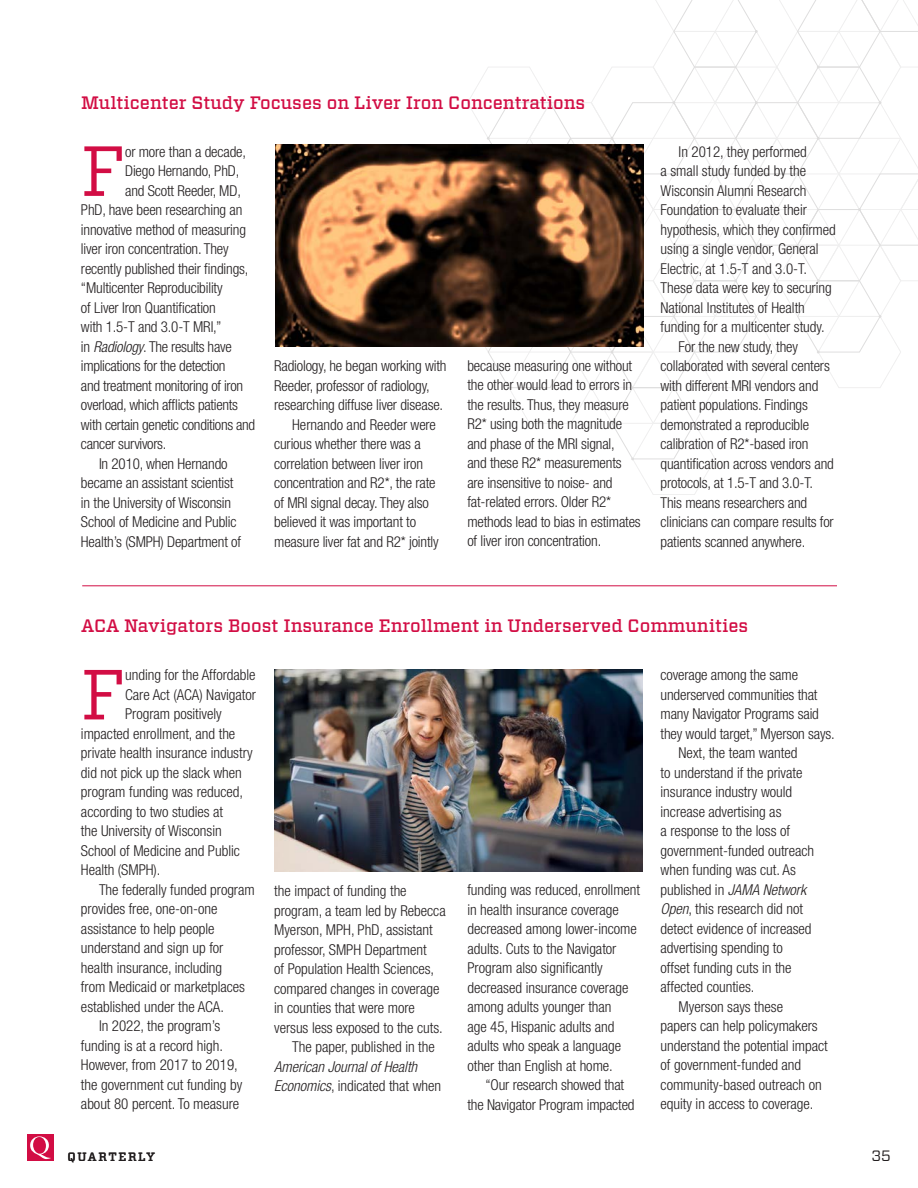
<style>
.page{position:relative;width:918px;height:1188px;background:#fff}
.page>*{position:absolute;margin:0;border:0;box-sizing:border-box;transform-origin:0 0}
.MAIN_Initial_Paragra{font:70.65px "Vitesse";color:#d20d44}
.Headline_Spotlight{font:500 18px "Vitesse";color:#d20d44}
.MAIN_Body_Copy_Helv{font:300 condensed 15px/19.5px "Helvetica Neue LT Std";color:#231f20}
.MAIN_Initial_Paragra-2{font:300 condensed 15px "Helvetica Neue LT Std";letter-spacing:-.01em;color:#231f20}
.t1{font:15px "Vitesse";color:#231f20}
.t2{font:500 12px "Vitesse";letter-spacing:.14em;color:#231f20}
.s1{font-style:italic}
</style>
<div class="page">
<svg style="left:467px;top:0;width:451px;height:495px"></svg>
<div style="left:27px;top:1134px;width:27px;height:27px;background:#d20d44"></div>
<svg style="left:30px;top:1136px;width:21px;height:23px"></svg>
<hr style="left:82px;top:585px;width:755px;height:1px;background:#d20d44">
<img style="left:275px;top:145px;width:369px;height:201px">
<img style="left:274px;top:670px;width:369px;height:201px">
<p class="Headline_Spotlight" style="left:81px;top:91px;width:506px">Multicenter Study Focuses on Liver Iron Concentrations</p>
<p class="MAIN_Initial_Paragra" style="left:81px;top:123px;width:46px">F</p>
<p class="MAIN_Initial_Paragra-2" style="left:125px;top:143px;width:122px">or more than a decade,</p>
<p class="MAIN_Initial_Paragra-2" style="left:125px;top:162px;width:116px">Diego Hernando, PhD,</p>
<p class="MAIN_Initial_Paragra-2" style="left:125px;top:182px;width:117px">and Scott Reeder, MD,</p>
<p class="MAIN_Initial_Paragra-2" style="left:81px;top:201px;width:163px">PhD, have been researching an</p>
<p class="MAIN_Initial_Paragra-2" style="left:81px;top:221px;width:166px">innovative method of measuring</p>
<p class="MAIN_Initial_Paragra-2" style="left:81px;top:240px;width:149px">liver iron concentration. They</p>
<p class="MAIN_Initial_Paragra-2" style="left:81px;top:260px;width:169px">recently published their findings,</p>
<p class="MAIN_Initial_Paragra-2" style="left:81px;top:279px;width:143px">“Multicenter Reproducibility</p>
<p class="MAIN_Initial_Paragra-2" style="left:81px;top:299px;width:136px">of Liver Iron Quantification</p>
<p class="MAIN_Initial_Paragra-2" style="left:81px;top:318px;width:142px">with 1.5-T and 3.0-T MRI,”</p>
<p class="MAIN_Initial_Paragra-2" style="left:81px;top:338px;width:152px">in <span class="s1">Radiology</span>. The results have</p>
<p class="MAIN_Initial_Paragra-2" style="left:81px;top:357px;width:146px">implications for the detection</p>
<p class="MAIN_Initial_Paragra-2" style="left:81px;top:377px;width:164px">and treatment monitoring of iron</p>
<p class="MAIN_Initial_Paragra-2" style="left:81px;top:396px;width:158px">overload, which afflicts patients</p>
<p class="MAIN_Initial_Paragra-2" style="left:81px;top:416px;width:176px">with certain genetic conditions and</p>
<p class="MAIN_Initial_Paragra-2" style="left:81px;top:435px;width:87px">cancer survivors.</p>
<p class="MAIN_Body_Copy_Helv" style="left:81px;top:454px;width:162px;text-indent:18px">In 2010, when Hernando became an assistant scientist in the University of Wisconsin<br>School of Medicine and Public<br>Health’s (SMPH) Department of</p>
<p class="MAIN_Body_Copy_Helv" style="left:274px;top:356px;width:174px">Radiology, he began working with<br>Reeder, professor of radiology, researching diffuse liver disease.</p>
<p class="MAIN_Body_Copy_Helv" style="left:274px;top:415px;width:166px;text-indent:18px">Hernando and Reeder were curious whether there was a correlation between liver iron concentration and R2*, the rate of MRI signal decay. They also believed it was important to measure liver fat and R2* jointly</p>
<p class="MAIN_Body_Copy_Helv" style="left:467px;top:355px;width:175px">because measuring one without the other would lead to errors in the results. Thus, they measure<br>R2* using both the magnitude and phase of the MRI signal,<br>and these R2* measurements are insensitive to noise- and fat-related errors. Older R2* methods lead to bias in estimates of liver iron concentration.</p>
<p class="MAIN_Body_Copy_Helv" style="left:661px;top:142px;width:177px;text-indent:18px">In 2012, they performed<br>a small study funded by the<br>Wisconsin Alumni Research<br>Foundation to evaluate their hypothesis, which they confirmed using a single vendor, General<br>Electric, at 1.5-T and 3.0-T.<br>These data were key to securing<br>National Institutes of Health funding for a multicenter study.</p>
<p class="MAIN_Body_Copy_Helv" style="left:661px;top:337px;width:175px;text-indent:18px">For the new study, they collaborated with several centers with different MRI vendors and patient populations. Findings demonstrated a reproducible calibration of R2*-based iron quantification across vendors and protocols, at 1.5-T and 3.0‑T.<br>This means researchers and clinicians can compare results for patients scanned anywhere.</p>
<p class="Headline_Spotlight" style="left:81px;top:614px;width:669px">ACA Navigators Boost Insurance Enrollment in Underserved Communities</p>
<p class="MAIN_Initial_Paragra" style="left:81px;top:647px;width:46px">F</p>
<p class="MAIN_Initial_Paragra-2" style="left:125px;top:667px;width:132px">unding for the Affordable</p>
<p class="MAIN_Body_Copy_Helv" style="left:661px;top:665px;width:176px">coverage among the same underserved communities that many Navigator Programs said they would target,” Myerson says.</p>
<p class="MAIN_Body_Copy_Helv" style="left:661px;top:743px;width:155px;text-indent:18px">Next, the team wanted<br>to understand if the private insurance industry would increase advertising as<br>a response to the loss of government-funded outreach when funding was cut. As published in <span class="s1">JAMA Network<br>Open</span>, this research did not detect evidence of increased advertising spending to offset funding cuts in the affected counties.</p>
<p class="MAIN_Body_Copy_Helv" style="left:661px;top:997px;width:169px;text-indent:18px">Myerson says these<br>papers can help policymakers understand the potential impact of government-funded and community-based outreach on equity in access to coverage.</p>
<p class="MAIN_Initial_Paragra-2" style="left:125px;top:686px;width:132px">Care Act (ACA) Navigator</p>
<p class="MAIN_Initial_Paragra-2" style="left:125px;top:706px;width:98px">Program positively</p>
<p class="MAIN_Initial_Paragra-2" style="left:81px;top:725px;width:156px">impacted enrollment, and the</p>
<p class="MAIN_Initial_Paragra-2" style="left:81px;top:745px;width:173px">private health insurance industry</p>
<p class="MAIN_Initial_Paragra-2" style="left:81px;top:764px;width:162px">did not pick up the slack when</p>
<p class="MAIN_Initial_Paragra-2" style="left:81px;top:784px;width:164px">program funding was reduced,</p>
<p class="MAIN_Initial_Paragra-2" style="left:81px;top:803px;width:144px">according to two studies at</p>
<p class="MAIN_Initial_Paragra-2" style="left:81px;top:823px;width:142px">the University of Wisconsin</p>
<p class="MAIN_Initial_Paragra-2" style="left:81px;top:842px;width:160px">School of Medicine and Public</p>
<p class="MAIN_Initial_Paragra-2" style="left:81px;top:862px;width:81px">Health (SMPH).</p>
<p class="MAIN_Body_Copy_Helv" style="left:81px;top:880px;width:175px;text-indent:18px">The federally funded program provides free, one-on-one assistance to help people understand and sign up for health insurance, including<br>from Medicaid or marketplaces established under the ACA.</p>
<p class="MAIN_Body_Copy_Helv" style="left:81px;top:1016px;width:163px;text-indent:18px">In 2022, the program’s funding is at a record high.<br>However, from 2017 to 2019, the government cut funding by about 80 percent. To measure</p>
<p class="MAIN_Body_Copy_Helv" style="left:467px;top:880px;width:174px">funding was reduced, enrollment in health insurance coverage decreased among lower-income adults. Cuts to the Navigator<br>Program also significantly decreased insurance coverage among adults younger than<br>age 45, Hispanic adults and adults who speak a language other than English at home.</p>
<p class="MAIN_Body_Copy_Helv" style="left:467px;top:1075px;width:169px;text-align:center">“Our research showed that<br>the Navigator Program impacted</p>
<p class="MAIN_Body_Copy_Helv" style="left:274px;top:881px;width:173px">the impact of funding the program, a team led by Rebecca<br>Myerson, MPH, PhD, assistant professor, SMPH Department<br>of Population Health Sciences, compared changes in coverage in counties that were more versus less exposed to the cuts.</p>
<p class="MAIN_Body_Copy_Helv" style="left:274px;top:1037px;width:169px;text-indent:18px">The paper, published in the<br><span class="s1">American Journal of Health<br>Economics</span>, indicated that when</p>
<p class="t2" style="left:68px;top:1149px;width:89px">QUARTERLY</p>
<p class="t1" style="left:872px;top:1146px;width:21px">35</p>
</div>
